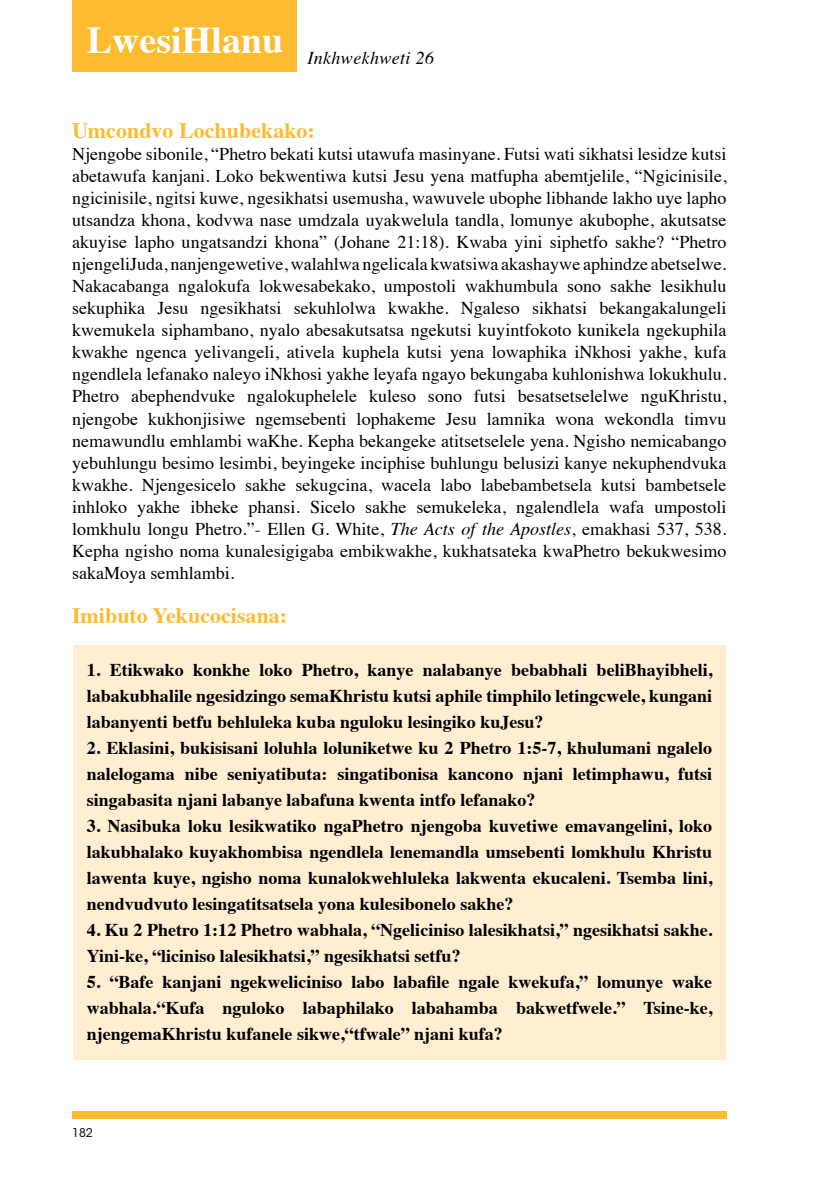
<style>
.page{position:relative;width:840px;height:1191px;background:#fff}
.page>*{position:absolute;margin:0;border:0;box-sizing:border-box;transform-origin:0 0}
.t1{font:700 38px "Times";color:#fff}
.t2{font:700 22px "Times";color:#fdbb30}
.t3{font:18px/22px "Times";color:#000;text-align:justify}
.t4{font:700 18px/26px "Times";color:#000;text-align:justify}
.t5{font:italic 18px "Times";letter-spacing:.02em;color:#000}
.t6{font:12px "ITC Avant Garde Std";color:#000}
.s1{font-style:italic}
</style>
<div class="page">
<div style="left:72px;top:1111px;width:654px;height:8px;background:#fdbb30"></div>
<div style="left:72px;top:0;width:225px;height:71px;background:#fdbb30"></div>
<div style="left:73px;top:645px;width:652px;height:414px;background:#ffeed2"></div>
<h1 class="t1" style="left:87px;top:3px;width:198px">LwesiHlanu</h1>
<p class="t5" style="left:307px;top:42px;width:128px">Inkhwekhweti 26</p>
<p class="t2" style="left:72px;top:110px;width:244px">Umcondvo Lochubekako:</p>
<p class="t3" style="left:72px;top:142px;width:655px">Njengobe sibonile, “Phetro bekati kutsi utawufa masinyane. Futsi wati sikhatsi lesidze kutsi abetawufa kanjani. Loko bekwentiwa kutsi Jesu yena matfupha abemtjelile, “Ngicinisile, ngicinisile, ngitsi kuwe, ngesikhatsi usemusha, wawuvele ubophe libhande lakho uye lapho utsandza khona, kodvwa nase umdzala uyakwelula tandla, lomunye akubophe, akutsatse akuyise lapho ungatsandzi khona” (Johane 21:18). Kwaba yini siphetfo sakhe? “Phetro njengeliJuda, nanjengewetive, walahlwa ngelicala kwatsiwa akashaywe aphindze abetselwe.<br>Nakacabanga ngalokufa lokwesabekako, umpostoli wakhumbula sono sakhe lesikhulu sekuphika Jesu ngesikhatsi sekuhlolwa kwakhe. Ngaleso sikhatsi bekangakalungeli kwemukela siphambano, nyalo abesakutsatsa ngekutsi kuyintfokoto kunikela ngekuphila kwakhe ngenca yelivangeli, ativela kuphela kutsi yena lowaphika iNkhosi yakhe, kufa ngendlela lefanako naleyo iNkhosi yakhe leyafa ngayo bekungaba kuhlonishwa lokukhulu.<br>Phetro abephendvuke ngalokuphelele kuleso sono futsi besatsetselelwe nguKhristu, njengobe kukhonjisiwe ngemsebenti lophakeme Jesu lamnika wona wekondla timvu nemawundlu emhlambi waKhe. Kepha bekangeke atitsetselele yena. Ngisho nemicabango yebuhlungu besimo lesimbi, beyingeke inciphise buhlungu belusizi kanye nekuphendvuka kwakhe. Njengesicelo sakhe sekugcina, wacela labo labebambetsela kutsi bambetsele inhloko yakhe ibheke phansi. Sicelo sakhe semukeleka, ngalendlela wafa umpostoli lomkhulu longu Phetro.”- Ellen G. White, <span class="s1">The Acts of the Apostles</span>, emakhasi 537, 538.<br>Kepha ngisho noma kunalesigigaba embikwakhe, kukhatsateka kwaPhetro bekukwesimo sakaMoya semhlambi.</p>
<p class="t2" style="left:72px;top:594px;width:216px">Imibuto Yekucocisana:</p>
<p class="t4" style="left:87px;top:655px;width:626px">1. Etikwako konkhe loko Phetro, kanye nalabanye bebabhali beliBhayibheli, labakubhalile ngesidzingo semaKhristu kutsi aphile timphilo letingcwele, kungani labanyenti betfu behluleka kuba nguloku lesingiko kuJesu?</p>
<p class="t4" style="left:87px;top:733px;width:626px">2. Eklasini, bukisisani loluhla loluniketwe ku 2 Phetro 1:5-7, khulumani ngalelo nalelogama nibe seniyatibuta: singatibonisa kancono njani letimphawu, futsi singabasita njani labanye labafuna kwenta intfo lefanako?</p>
<p class="t4" style="left:87px;top:811px;width:626px">3. Nasibuka loku lesikwatiko ngaPhetro njengoba kuvetiwe emavangelini, loko lakubhalako kuyakhombisa ngendlela lenemandla umsebenti lomkhulu Khristu lawenta kuye, ngisho noma kunalokwehluleka lakwenta ekucaleni. Tsemba lini, nendvudvuto lesingatitsatsela yona kulesibonelo sakhe?</p>
<p class="t4" style="left:87px;top:915px;width:626px">4. Ku 2 Phetro 1:12 Phetro wabhala, “Ngeliciniso lalesikhatsi,” ngesikhatsi sakhe.<br>Yini-ke, “liciniso lalesikhatsi,” ngesikhatsi setfu?</p>
<p class="t4" style="left:87px;top:967px;width:626px">5. “Bafe kanjani ngekweliciniso labo labafile ngale kwekufa,” lomunye wake wabhala.“Kufa nguloko labaphilako labahamba bakwetfwele.” Tsine-ke, njengemaKhristu kufanele sikwe,“tfwale” njani kufa?</p>
<p class="t6" style="left:72px;top:1125px;width:22px">182</p>
</div>
